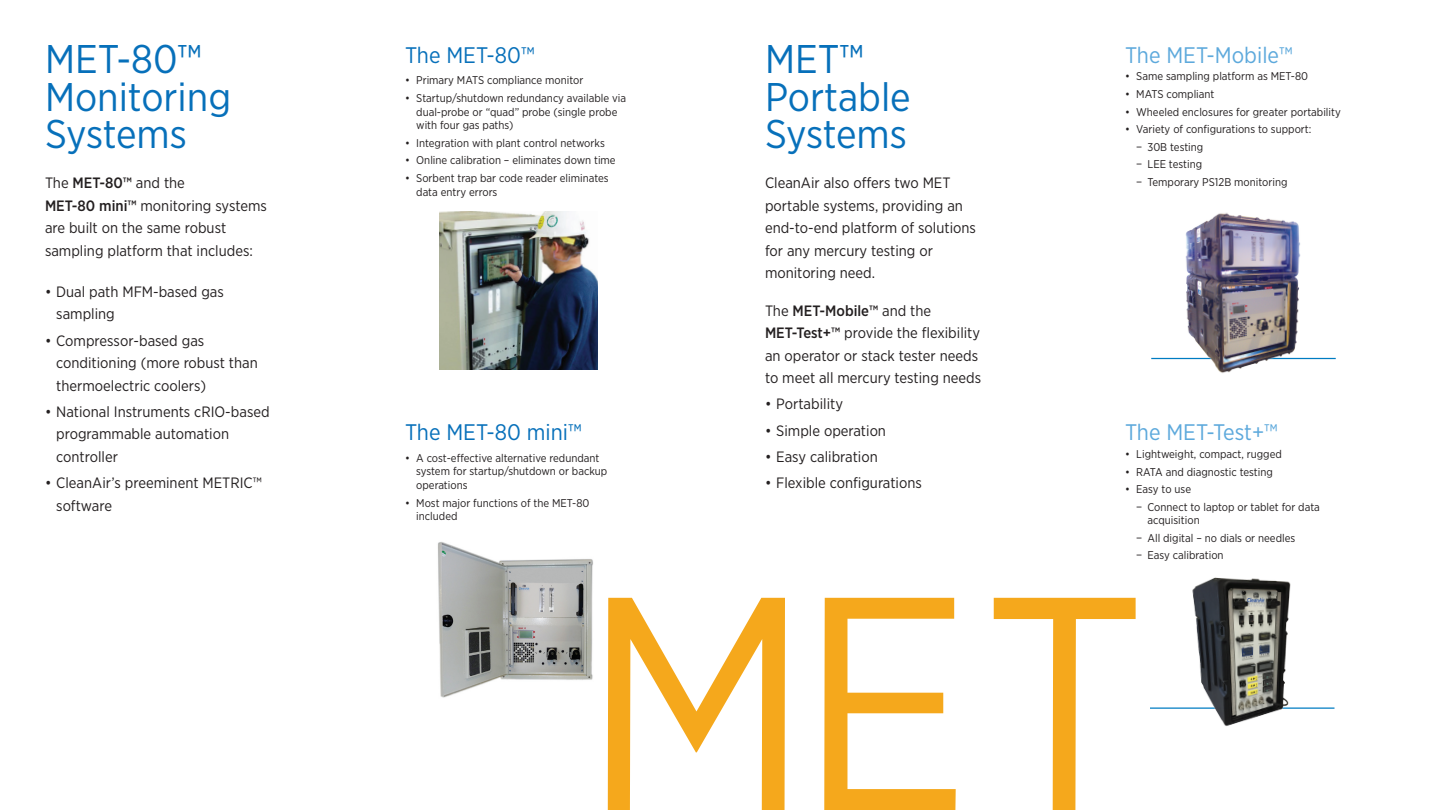
<style>
.page{position:relative;width:1440px;height:810px;background:#fff}
.page>*{position:absolute;margin:0;border:0;box-sizing:border-box;transform-origin:0 0}
.t1{font:40px/37.5px "Gotham Narrow";color:#0770ba}
.t2{font:22.5px "Gotham Narrow";color:#5da9dc}
.t3{font:22.5px "Gotham Narrow";color:#0770ba}
.t4{font:15px/22.5px "Gotham Narrow";color:#231f20}
.t5{font:11.25px/17.5px "Gotham Narrow";color:#231f20}
.s1{font-weight:500}
</style>
<div class="page">
<hr style="left:1150px;top:708px;width:185px;height:1px;background:#007cc2">
<hr style="left:1151px;top:358px;width:185px;height:1px;background:#007cc2">
<img style="left:1183px;top:577px;width:116px;height:149px">
<img style="left:1183px;top:213px;width:122px;height:160px">
<img style="left:438px;top:542px;width:155px;height:156px">
<img style="left:439px;top:211px;width:158px;height:159px">
<svg style="left:608px;top:598px;width:177px;height:212px"></svg>
<svg style="left:824px;top:598px;width:132px;height:212px"></svg>
<svg style="left:994px;top:598px;width:142px;height:212px"></svg>
<h1 class="t1" style="left:45px;top:40px;width:188px">MET-80™<br>Monitoring<br>Systems</h1>
<h3 class="t4" style="left:45px;top:171px;width:223px">The <span class="s1">MET-80™</span> and the<br><span class="s1">MET-80 mini™</span> monitoring systems are built on the same robust sampling platform that includes:</h3>
<h3 class="t4" style="left:56px;top:280px;width:169px;text-indent:-11px">• Dual path MFM-based gas sampling</h3>
<h3 class="t4" style="left:56px;top:329px;width:203px;text-indent:-11px">• Compressor-based gas conditioning (more robust than thermoelectric coolers)</h3>
<h3 class="t4" style="left:56px;top:400px;width:215px;text-indent:-11px">• National Instruments cRIO-based programmable automation controller</h3>
<h3 class="t4" style="left:56px;top:471px;width:207px;text-indent:-11px">• CleanAir’s preeminent METRIC™ software</h3>
<h2 class="t3" style="left:405px;top:41px;width:131px">The MET-80™</h2>
<p class="t5" style="left:405px;top:71px;width:180px">• Primary MATS compliance monitor</p>
<p class="t5" style="left:416px;top:91px;width:211px;line-height:13.8px;text-indent:-11px">• Startup/shutdown redundancy available via dual-probe or “quad” probe (single probe with four gas paths)</p>
<p class="t5" style="left:405px;top:134px;width:201px">• Integration with plant control networks</p>
<p class="t5" style="left:405px;top:151px;width:212px">• Online calibration – eliminates down time</p>
<p class="t5" style="left:416px;top:171px;width:194px;line-height:13.8px;text-indent:-11px">• Sorbent trap bar code reader eliminates data entry errors</p>
<h2 class="t3" style="left:405px;top:419px;width:178px">The MET-80 mini™</h2>
<p class="t5" style="left:416px;top:451px;width:193px;line-height:13.8px;text-indent:-11px">• A cost-effective alternative redundant system for startup/shutdown or backup operations</p>
<p class="t5" style="left:416px;top:496px;width:175px;line-height:13.8px;text-indent:-11px">• Most major functions of the MET-80 included</p>
<h1 class="t1" style="left:765px;top:40px;width:147px">MET™<br>Portable<br>Systems</h1>
<h3 class="t4" style="left:765px;top:171px;width:213px">CleanAir also offers two MET portable systems, providing an end-to-end platform of solutions for any mercury testing or monitoring need.</h3>
<h3 class="t4" style="left:765px;top:299px;width:218px">The <span class="s1">MET-Mobile™</span> and the<br><span class="s1">MET-Test+™</span> provide the flexibility an operator or stack tester needs to meet all mercury testing needs</h3>
<h3 class="t4" style="left:765px;top:393px;width:80px">• Portability</h3>
<h3 class="t4" style="left:765px;top:419px;width:123px">• Simple operation</h3>
<h3 class="t4" style="left:765px;top:445px;width:114px">• Easy calibration</h3>
<h3 class="t4" style="left:765px;top:471px;width:158px">• Flexible configurations</h3>
<h2 class="t2" style="left:1125px;top:41px;width:169px">The MET-Mobile™</h2>
<p class="t5" style="left:1125px;top:68px;width:185px">• Same sampling platform as MET-80</p>
<p class="t5" style="left:1125px;top:85px;width:91px">• MATS compliant</p>
<p class="t5" style="left:1125px;top:103px;width:217px">• Wheeled enclosures for greater portability</p>
<p class="t5" style="left:1136px;top:120px;width:177px;text-indent:-11px">• Variety of configurations to support: − 30B testing<br>− LEE testing<br>− Temporary PS12B monitoring</p>
<h2 class="t2" style="left:1125px;top:419px;width:154px">The MET-Test+™</h2>
<p class="t5" style="left:1125px;top:445px;width:158px">• Lightweight, compact, rugged</p>
<p class="t5" style="left:1125px;top:463px;width:149px">• RATA and diagnostic testing</p>
<p class="t5" style="left:1136px;top:480px;width:185px;text-indent:-11px">• Easy to use<br>− Connect to laptop or tablet for data</p>
<p class="t5" style="left:1136px;top:511px;width:161px;text-indent:11px">acquisition<br>− All digital – no dials or needles − Easy calibration</p>
</div>
